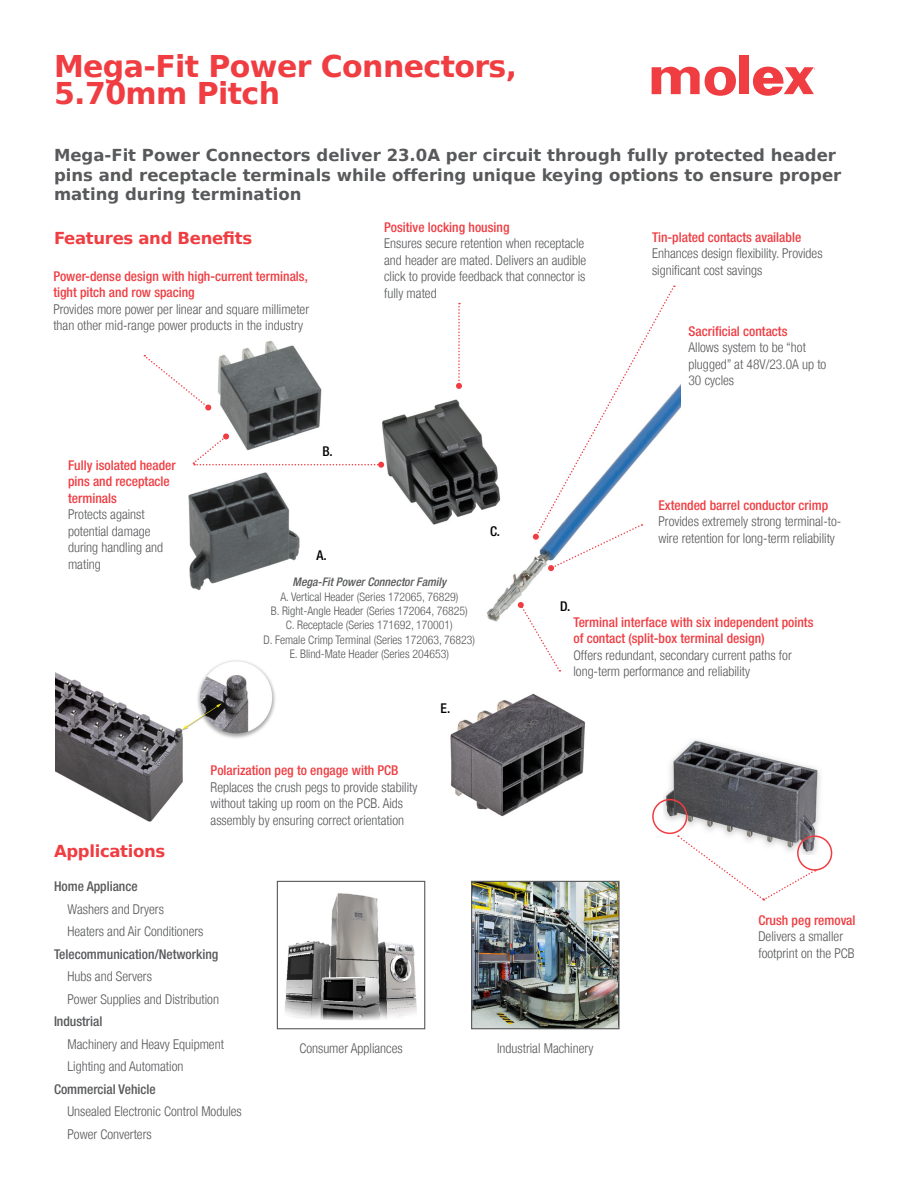
<style>
.page{position:relative;width:918px;height:1188px;background:#fff}
.page>*{position:absolute;margin:0;border:0;box-sizing:border-box;transform-origin:0 0}
.t1{font:700 30px/27px "Bitstream Vera Sans";letter-spacing:-.02em;color:#ef3d42}
.t2{font:700 16.5px/19.5px "Bitstream Vera Sans";color:#58595b}
.t3{font:700 16.5px "Bitstream Vera Sans";letter-spacing:-.02em;color:#ef3d42}
.t4{font:300 condensed 13.5px/16.5px "Helvetica Neue LT";color:#58595b}
.t5{font:500 condensed 13.5px/16.5px "Helvetica Neue";color:#ef3d42}
.t6{font:500 condensed 13.5px "Helvetica Neue";color:#58595b}
.t7{font:500 condensed 13.5px "Helvetica Neue";color:#000}
.t8{font:300 condensed 11.85px/14.4px "Helvetica Neue LT";color:#58595b;text-align:center}
.t9{font:italic 500 condensed 11.85px "Helvetica Neue LT";color:#58595b}
</style>
<div class="page">
<img style="left:450px;top:693px;width:135px;height:124px">
<img style="left:143px;top:285px;width:537px;height:387px">
<img style="left:663px;top:740px;width:159px;height:109px">
<img style="left:56px;top:654px;width:226px;height:168px">
<img style="left:284px;top:893px;width:133px;height:127px">
<div style="left:277px;top:881px;width:148px;height:148px;border:1px solid #58595b"></div>
<img style="left:473px;top:883px;width:145px;height:144px">
<div style="left:471px;top:881px;width:149px;height:148px;border:1px solid #58595b"></div>
<div style="left:739px;top:56px;width:10px;height:38px;background:#ef3d42"></div>
<svg style="left:652px;top:66px;width:84px;height:30px"></svg>
<svg style="left:753px;top:67px;width:61px;height:29px"></svg>
<svg style="left:456px;top:303px;width:6px;height:86px"></svg>
<svg style="left:144px;top:355px;width:68px;height:56px"></svg>
<svg style="left:193px;top:433px;width:191px;height:35px"></svg>
<svg style="left:533px;top:286px;width:142px;height:285px"></svg>
<svg style="left:518px;top:602px;width:42px;height:70px"></svg>
<div style="left:652px;top:799px;width:35px;height:35px;border:2px solid #ef3d42;border-radius:50%"></div>
<div style="left:797px;top:835px;width:35px;height:36px;border:2px solid #ef3d42;border-radius:50%"></div>
<svg style="left:677px;top:835px;width:139px;height:66px"></svg>
<h1 class="t1" style="left:54px;top:53px;width:465px">Mega-Fit Power Connectors,<br>5.70mm Pitch</h1>
<p class="t2" style="left:54px;top:146px;width:789px">Mega-Fit Power Connectors deliver 23.0A per circuit through fully protected header pins and receptacle terminals while offering unique keying options to ensure proper mating during termination</p>
<p class="t3" style="left:54px;top:228px;width:200px">Features and Benefits</p>
<p class="t5" style="left:53px;top:267px;width:256px">Power-dense design with high-current terminals, tight pitch and row spacing</p>
<p class="t4" style="left:53px;top:301px;width:257px">Provides more power per linear and square millimeter than other mid-range power products in the industry</p>
<p class="t7" style="left:323px;top:443px;width:12px">B.</p>
<p class="t5" style="left:68px;top:456px;width:109px">Fully isolated header pins and receptacle terminals</p>
<p class="t4" style="left:68px;top:506px;width:97px">Protects against potential damage during handling and mating</p>
<p class="t7" style="left:317px;top:547px;width:12px">A.</p>
<p class="t5" style="left:384px;top:219px;width:127px">Positive locking housing</p>
<p class="t4" style="left:384px;top:235px;width:204px">Ensures secure retention when receptacle and header are mated. Delivers an audible click to provide feedback that connector is fully mated</p>
<p class="t7" style="left:490px;top:524px;width:12px">C.</p>
<p class="t5" style="left:652px;top:229px;width:151px">Tin-plated contacts available</p>
<p class="t4" style="left:652px;top:245px;width:172px">Enhances design flexibility. Provides significant cost savings</p>
<p class="t5" style="left:689px;top:323px;width:100px">Sacrificial contacts</p>
<p class="t4" style="left:689px;top:339px;width:139px">Allows system to be “hot plugged” at 48V/23.0A up to<br>30 cycles</p>
<p class="t5" style="left:659px;top:497px;width:171px">Extended barrel conductor crimp</p>
<p class="t4" style="left:659px;top:513px;width:184px">Provides extremely strong terminal-to&shy;wire retention for long-term reliability</p>
<p class="t3" style="left:54px;top:842px;width:113px">Applications</p>
<p class="t9" style="left:292px;top:575px;width:155px">Mega-Fit Power Connector Family</p>
<p class="t8" style="left:264px;top:589px;width:213px">A. Vertical Header (Series 172065, 76829)<br>B. Right-Angle Header (Series 172064, 76825)<br>C. Receptacle (Series 171692, 170001)<br>D. Female Crimp Terminal (Series 172063, 76823)<br>E. Blind-Mate Header (Series 204653)</p>
<p class="t5" style="left:211px;top:762px;width:189px">Polarization peg to engage with PCB</p>
<p class="t4" style="left:211px;top:779px;width:208px">Replaces the crush pegs to provide stability without taking up room on the PCB. Aids assembly by ensuring correct orientation</p>
<p class="t7" style="left:441px;top:700px;width:11px">E.</p>
<p class="t7" style="left:560px;top:598px;width:12px">D.</p>
<p class="t5" style="left:573px;top:613px;width:242px">Terminal interface with six independent points of contact (split-box terminal design)</p>
<p class="t4" style="left:573px;top:646px;width:220px">Offers redundant, secondary current paths for long-term performance and reliability</p>
<p class="t6" style="left:54px;top:878px;width:85px">Home Appliance</p>
<p class="t4" style="left:68px;top:897px;width:137px;line-height:22.5px">Washers and Dryers<br>Heaters and Air Conditioners</p>
<p class="t6" style="left:54px;top:946px;width:166px">Telecommunication/Networking</p>
<p class="t4" style="left:68px;top:965px;width:153px;line-height:22.5px">Hubs and Servers<br>Power Supplies and Distribution</p>
<p class="t6" style="left:54px;top:1013px;width:50px">Industrial</p>
<p class="t4" style="left:68px;top:1032px;width:158px;line-height:22.5px">Machinery and Heavy Equipment<br>Lighting and Automation</p>
<p class="t6" style="left:54px;top:1081px;width:103px">Commercial Vehicle</p>
<p class="t4" style="left:68px;top:1100px;width:176px;line-height:22.5px">Unsealed Electronic Control Modules<br>Power Converters</p>
<p class="t4" style="left:299px;top:1040px;width:105px">Consumer Appliances</p>
<p class="t4" style="left:497px;top:1040px;width:98px">Industrial Machinery</p>
<p class="t5" style="left:758px;top:911px;width:99px">Crush peg removal</p>
<p class="t4" style="left:758px;top:928px;width:98px">Delivers a smaller footprint on the PCB</p>
</div>
